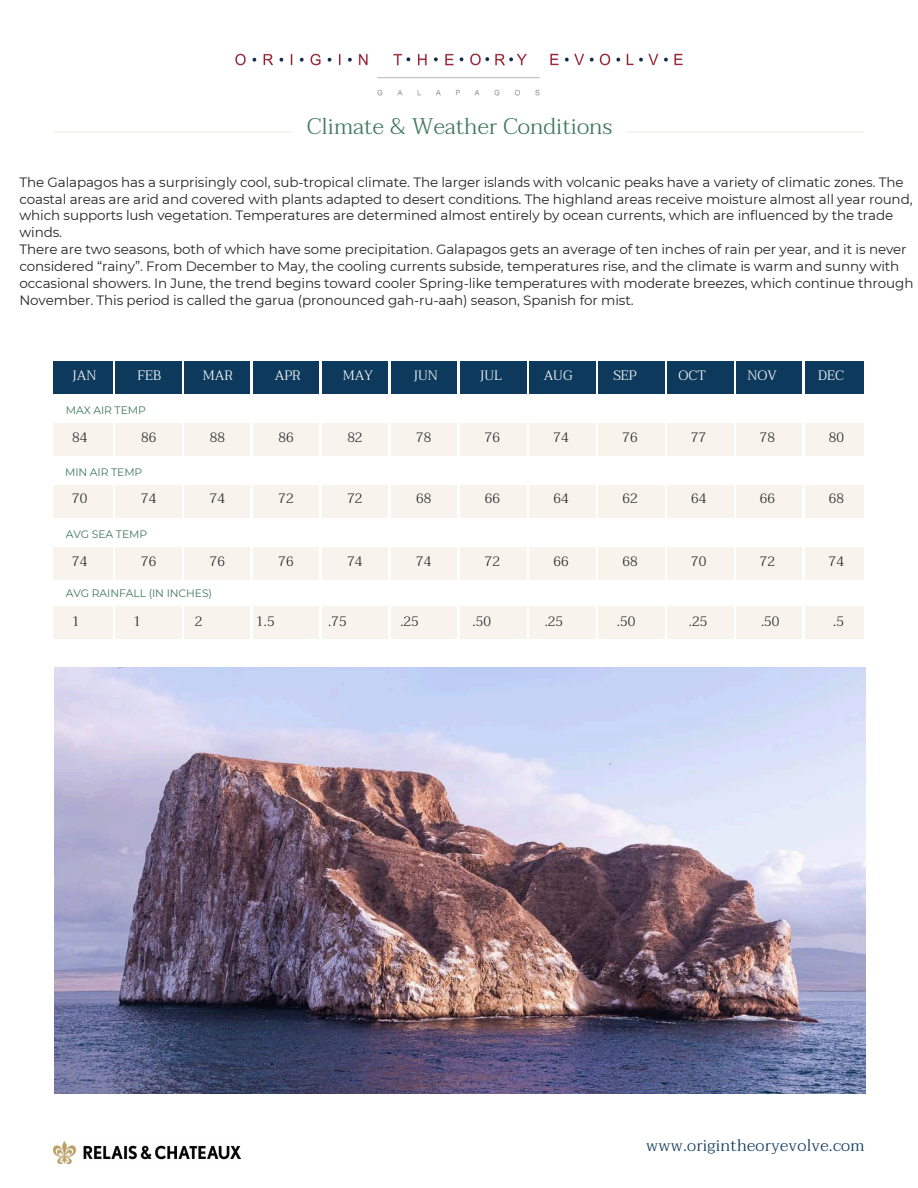
<style>
.page{position:relative;width:918px;height:1188px;background:#fff}
.page>*{position:absolute;margin:0;border:0;box-sizing:border-box;transform-origin:0 0}
.t1{font:300 22.5px "Taviraj";color:#427961}
.t2{font:300 16.5px "Taviraj";letter-spacing:.015em;color:#0d3a5c}
.t3{font:13.5px/16.8px "Montserrat";letter-spacing:-.01em;color:#242424}
.t4{font:300 13.5px "Taviraj";color:#242424}
.t5{font:300 13.5px "Taviraj";color:#fff}
.t6{font:10.8px "Montserrat";letter-spacing:-.01em;color:#427961}
</style>
<div class="page">
<hr style="left:54px;top:131px;width:237px;height:2px;background:#f9f3ee">
<img style="left:235px;top:53px;width:448px;height:43px">
<hr style="left:627px;top:131px;width:237px;height:2px;background:#f9f3ee">
<div style="left:54px;top:361px;width:809px;height:33px;background:#0d3a5c"></div>
<hr style="left:113px;top:361px;width:2px;height:33px;background:#fff">
<hr style="left:251px;top:361px;width:1px;height:33px;background:#fff">
<hr style="left:389px;top:361px;width:1px;height:33px;background:#fff">
<hr style="left:527px;top:361px;width:2px;height:33px;background:#fff">
<hr style="left:665px;top:361px;width:2px;height:33px;background:#fff">
<hr style="left:182px;top:361px;width:2px;height:33px;background:#fff">
<hr style="left:320px;top:361px;width:1px;height:33px;background:#fff">
<hr style="left:458px;top:361px;width:1px;height:33px;background:#fff">
<hr style="left:596px;top:361px;width:2px;height:33px;background:#fff">
<hr style="left:734px;top:361px;width:2px;height:33px;background:#fff">
<hr style="left:803px;top:361px;width:1px;height:33px;background:#fff">
<div style="left:54px;top:423px;width:809px;height:33px;background:#f9f3ee"></div>
<div style="left:54px;top:548px;width:809px;height:32px;background:#f9f3ee"></div>
<div style="left:54px;top:607px;width:809px;height:32px;background:#f9f3ee"></div>
<div style="left:54px;top:486px;width:809px;height:32px;background:#f9f3ee"></div>
<hr style="left:113px;top:423px;width:2px;height:216px;background:#fff">
<hr style="left:251px;top:423px;width:1px;height:216px;background:#fff">
<hr style="left:389px;top:423px;width:1px;height:216px;background:#fff">
<hr style="left:527px;top:423px;width:2px;height:216px;background:#fff">
<hr style="left:665px;top:423px;width:2px;height:216px;background:#fff">
<hr style="left:182px;top:423px;width:2px;height:216px;background:#fff">
<hr style="left:320px;top:423px;width:1px;height:216px;background:#fff">
<hr style="left:458px;top:423px;width:1px;height:216px;background:#fff">
<hr style="left:596px;top:423px;width:2px;height:216px;background:#fff">
<hr style="left:734px;top:423px;width:2px;height:216px;background:#fff">
<hr style="left:803px;top:423px;width:1px;height:216px;background:#fff">
<img style="left:54px;top:1142px;width:187px;height:21px">
<img style="left:54px;top:668px;width:811px;height:426px">
<h4 class="t1" style="left:307px;top:113px;width:307px">Climate &amp; Weather Conditions</h4>
<h1 class="t3" style="left:19px;top:173px;width:896px">The Galapagos has a surprisingly cool, sub-tropical climate. The larger islands with volcanic peaks have a variety of climatic zones. The coastal areas are arid and covered with plants adapted to desert conditions. The highland areas receive moisture almost all year round, which supports lush vegetation. Temperatures are determined almost entirely by ocean currents, which are influenced by the trade winds.<br>There are two seasons, both of which have some precipitation. Galapagos gets an average of ten inches of rain per year, and it is never considered “rainy”. From December to May, the cooling currents subside, temperatures rise, and the climate is warm and sunny with occasional showers. In June, the trend begins toward cooler Spring-like temperatures with moderate breezes, which continue through November. This period is called the garua (pronounced gah-ru-aah) season, Spanish for mist.</h1>
<h3 class="t5" style="left:72px;top:367px;width:26px">JAN</h3>
<h3 class="t5" style="left:138px;top:367px;width:25px">FEB</h3>
<p class="t5" style="left:203px;top:367px;width:32px">MAR</p>
<p class="t5" style="left:275px;top:367px;width:28px">APR</p>
<p class="t5" style="left:343px;top:367px;width:32px">MAY</p>
<p class="t5" style="left:414px;top:367px;width:26px">JUN</p>
<p class="t5" style="left:480px;top:367px;width:24px">JUL</p>
<h4 class="t5" style="left:544px;top:367px;width:30px">AUG</h4>
<p class="t5" style="left:613px;top:367px;width:25px">SEP</p>
<p class="t5" style="left:679px;top:367px;width:29px">OCT</p>
<p class="t5" style="left:748px;top:367px;width:31px">NOV</p>
<h4 class="t5" style="left:818px;top:367px;width:27px">DEC</h4>
<p class="t6" style="left:66px;top:404px;width:81px">MAX AIR TEMP</p>
<h3 class="t4" style="left:72px;top:429px;width:17px">84</h3>
<h3 class="t4" style="left:141px;top:429px;width:17px">86</h3>
<h3 class="t4" style="left:210px;top:429px;width:17px">88</h3>
<p class="t4" style="left:279px;top:429px;width:17px">86</p>
<p class="t4" style="left:347px;top:429px;width:17px">82</p>
<p class="t4" style="left:416px;top:429px;width:17px">78</p>
<h4 class="t4" style="left:485px;top:429px;width:17px">76</h4>
<p class="t4" style="left:554px;top:429px;width:17px">74</p>
<p class="t4" style="left:622px;top:429px;width:17px">76</p>
<p class="t4" style="left:691px;top:429px;width:17px">77</p>
<p class="t4" style="left:760px;top:429px;width:17px">78</p>
<p class="t4" style="left:829px;top:429px;width:17px">80</p>
<p class="t6" style="left:65px;top:466px;width:79px">MIN AIR TEMP</p>
<h3 class="t4" style="left:72px;top:490px;width:17px">70</h3>
<h3 class="t4" style="left:141px;top:490px;width:17px">74</h3>
<p class="t4" style="left:210px;top:490px;width:17px">74</p>
<p class="t4" style="left:279px;top:490px;width:17px">72</p>
<p class="t4" style="left:347px;top:490px;width:17px">72</p>
<p class="t4" style="left:416px;top:490px;width:17px">68</p>
<p class="t4" style="left:485px;top:490px;width:17px">66</p>
<p class="t4" style="left:554px;top:490px;width:17px">64</p>
<h4 class="t4" style="left:622px;top:490px;width:17px">62</h4>
<h4 class="t4" style="left:691px;top:490px;width:17px">64</h4>
<h4 class="t4" style="left:760px;top:490px;width:17px">66</h4>
<p class="t4" style="left:829px;top:490px;width:17px">68</p>
<p class="t6" style="left:66px;top:528px;width:83px">AVG SEA TEMP</p>
<h3 class="t4" style="left:72px;top:553px;width:17px">74</h3>
<h3 class="t4" style="left:141px;top:553px;width:17px">76</h3>
<p class="t4" style="left:210px;top:553px;width:17px">76</p>
<p class="t4" style="left:279px;top:553px;width:17px">76</p>
<p class="t4" style="left:347px;top:553px;width:17px">74</p>
<p class="t4" style="left:416px;top:553px;width:17px">74</p>
<p class="t4" style="left:485px;top:553px;width:17px">72</p>
<p class="t4" style="left:554px;top:553px;width:17px">66</p>
<p class="t4" style="left:622px;top:553px;width:17px">68</p>
<p class="t4" style="left:691px;top:553px;width:17px">70</p>
<p class="t4" style="left:760px;top:553px;width:17px">72</p>
<p class="t4" style="left:829px;top:553px;width:17px">74</p>
<h4 class="t6" style="left:66px;top:587px;width:148px">AVG RAINFALL (IN INCHES)</h4>
<h3 class="t4" style="left:72px;top:613px;width:9px">1</h3>
<h3 class="t4" style="left:134px;top:613px;width:9px">1</h3>
<h3 class="t4" style="left:195px;top:613px;width:9px">2</h3>
<p class="t4" style="left:256px;top:613px;width:20px">1.5</p>
<p class="t4" style="left:328px;top:613px;width:20px">.75</p>
<p class="t4" style="left:400px;top:613px;width:20px">.25</p>
<p class="t4" style="left:473px;top:613px;width:20px">.50</p>
<h4 class="t4" style="left:545px;top:613px;width:20px">.25</h4>
<p class="t4" style="left:617px;top:613px;width:20px">.50</p>
<p class="t4" style="left:689px;top:613px;width:20px">.25</p>
<p class="t4" style="left:761px;top:613px;width:20px">.50</p>
<h4 class="t4" style="left:833px;top:613px;width:12px">.5</h4>
<p class="t2" style="left:646px;top:1136px;width:220px">www.origintheoryevolve.com</p>
</div>
